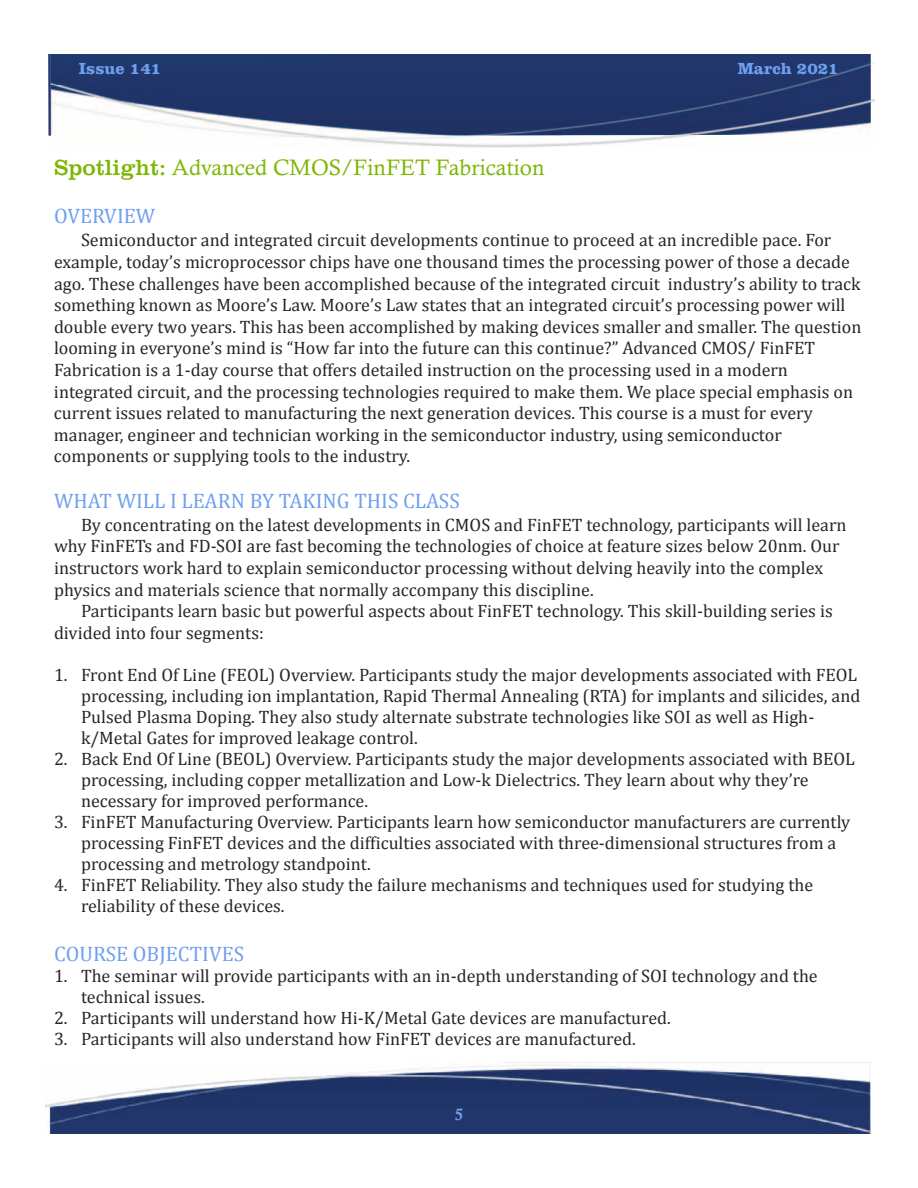
<style>
.page{position:relative;width:918px;height:1188px;background:#fff}
.page>*{position:absolute;margin:0;border:0;box-sizing:border-box;transform-origin:0 0}
.t1{font:22.5px "Calisto";color:#7eb606}
.t2{font:21px "Cambria";color:#6fa0ef}
.t3{font:18px/21.6px "Cambria";color:#272526}
.t4{font:700 16.5px "Clarendon BT";color:#6fa0ef}
.t5{font:700 16.5px "Calisto";color:#6fa0ef}
.s1{font-family:"Clarendon BT"}
</style>
<div class="page">
<img style="left:48px;top:54px;width:775px;height:82px">
<img style="left:823px;top:54px;width:52px;height:76px">
<img style="left:51px;top:134px;width:772px;height:14px">
<img style="left:45px;top:1062px;width:825px;height:72px">
<p class="t4" style="left:79px;top:63px;width:84px">Issue 141</p>
<p class="t4" style="left:738px;top:63px;width:103px">March 2021</p>
<p class="t1" style="left:54px;top:158px;width:492px"><span class="s1">Spotlight:</span> Advanced CMOS/FinFET Fabrication</p>
<p class="t2" style="left:54px;top:204px;width:103px">OVERVIEW</p>
<p class="t3" style="left:54px;top:229px;width:809px;text-indent:27px">Semiconductor and integrated circuit developments continue to proceed at an incredible pace. For example, today’s microprocessor chips have one thousand times the processing power of those a decade ago. These challenges have been accomplished because of the integrated circuit industry’s ability to track something known as Moore’s Law. Moore’s Law states that an integrated circuit’s processing power will double every two years. This has been accomplished by making devices smaller and smaller. The question looming in everyone’s mind is “How far into the future can this continue?” Advanced CMOS/ FinFET Fabrication is a 1-day course that offers detailed instruction on the processing used in a modern integrated circuit, and the processing technologies required to make them. We place special emphasis on current issues related to manufacturing the next generation devices. This course is a must for every manager, engineer and technician working in the semiconductor industry, using semiconductor components or supplying tools to the industry.</p>
<p class="t2" style="left:54px;top:488px;width:407px">WHAT WILL I LEARN BY TAKING THIS CLASS</p>
<p class="t3" style="left:54px;top:513px;width:794px;text-indent:27px">By concentrating on the latest developments in CMOS and FinFET technology, participants will learn why FinFETs and FD-SOI are fast becoming the technologies of choice at feature sizes below 20nm. Our instructors work hard to explain semiconductor processing without delving heavily into the complex physics and materials science that normally accompany this discipline.</p>
<p class="t3" style="left:54px;top:600px;width:780px;text-indent:27px">Participants learn basic but powerful aspects about FinFET technology. This skill-building series is divided into four segments:</p>
<p class="t3" style="left:81px;top:664px;width:781px;line-height:21px;text-indent:-27px">1. Front End Of Line (FEOL) Overview. Participants study the major developments associated with FEOL processing, including ion implantation, Rapid Thermal Annealing (RTA) for implants and silicides, and Pulsed Plasma Doping. They also study alternate substrate technologies like SOI as well as High&shy;k/Metal Gates for improved leakage control.</p>
<p class="t3" style="left:81px;top:748px;width:775px;line-height:21px;text-indent:-27px">2. Back End Of Line (BEOL) Overview. Participants study the major developments associated with BEOL processing, including copper metallization and Low-k Dielectrics. They learn about why they’re necessary for improved performance.</p>
<p class="t3" style="left:81px;top:811px;width:771px;line-height:21px;text-indent:-27px">3. FinFET Manufacturing Overview. Participants learn how semiconductor manufacturers are currently processing FinFET devices and the difficulties associated with three-dimensional structures from a processing and metrology standpoint.</p>
<p class="t3" style="left:81px;top:874px;width:734px;line-height:21px;text-indent:-27px">4. FinFET Reliability. They also study the failure mechanisms and techniques used for studying the reliability of these devices.</p>
<p class="t2" style="left:54px;top:942px;width:192px">COURSE OBJECTIVES</p>
<p class="t3" style="left:81px;top:965px;width:738px;line-height:21px;text-indent:-27px">1. The seminar will provide participants with an in-depth understanding of SOI technology and the technical issues.</p>
<p class="t3" style="left:54px;top:1007px;width:618px">2. Participants will understand how Hi-K/Metal Gate devices are manufactured.</p>
<p class="t3" style="left:54px;top:1028px;width:583px">3. Participants will also understand how FinFET devices are manufactured.</p>
<p class="t5" style="left:455px;top:1108px;width:10px">5</p>
</div>
